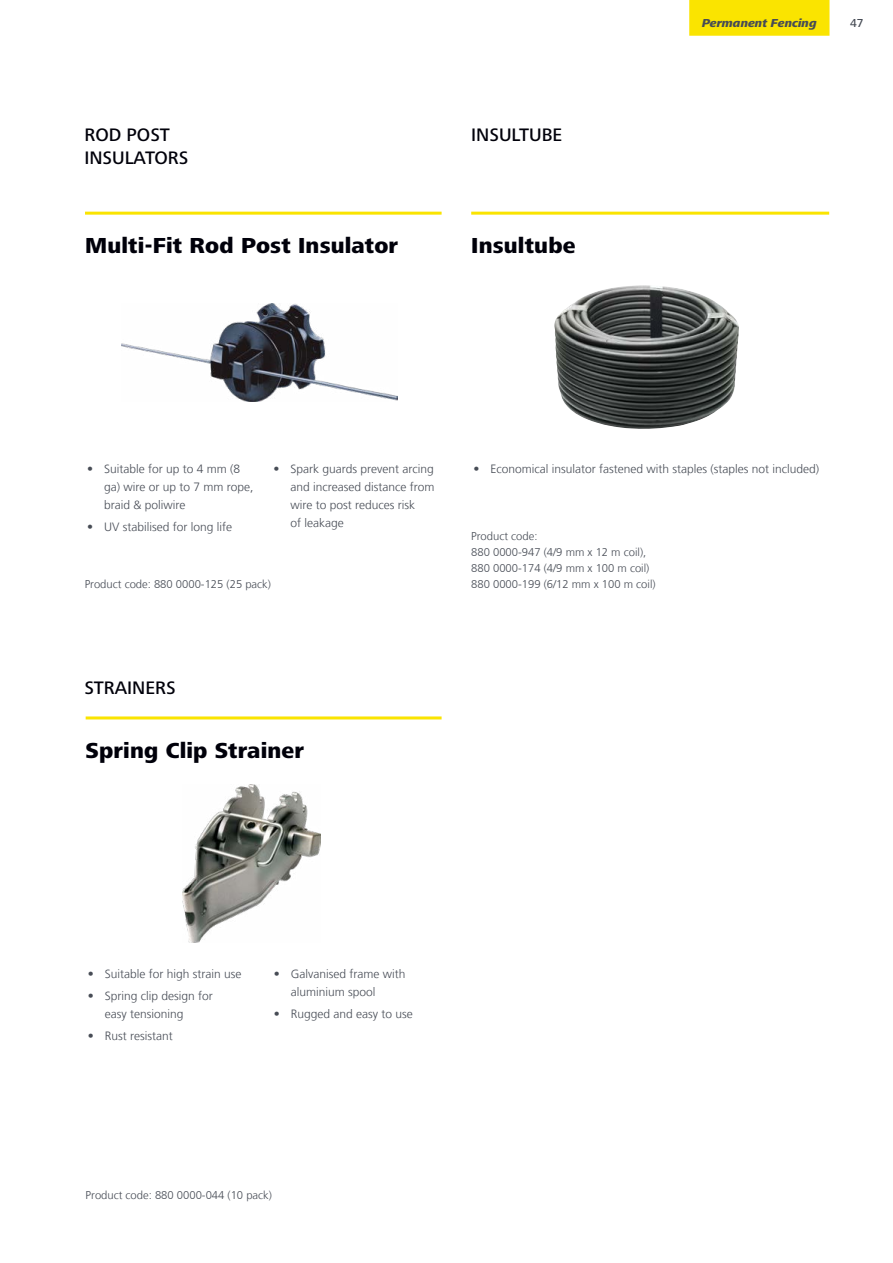
<style>
.page{position:relative;width:893px;height:1263px;background:#fff}
.page>*{position:absolute;margin:0;border:0;box-sizing:border-box;transform-origin:0 0}
.t1{font:800 22.5px "Frutiger Next Pro";letter-spacing:.01em;color:#00000a}
.t2{font:500 18.75px/22.5px "Frutiger Next Pro";color:#00000a}
.t3{font:300 12px/18px "Frutiger LT";color:#474c55}
.t4{font:italic 800 12px "Frutiger Next Pro";color:#474c55}
.t5{font:500 12px "Frutiger Next Pro";color:#474c55}
.t6{font:300 11.25px/16px "Frutiger LT";color:#474c55}
</style>
<div class="page">
<hr style="left:86px;top:716px;width:356px;height:3px;background:#fae400">
<hr style="left:471px;top:212px;width:358px;height:3px;background:#fae400">
<img style="left:554px;top:285px;width:185px;height:144px">
<hr style="left:85px;top:212px;width:357px;height:3px;background:#fae400">
<img style="left:121px;top:304px;width:276px;height:98px">
<img style="left:182px;top:784px;width:139px;height:158px">
<div style="left:689px;top:0;width:140px;height:36px;background:#fae400"></div>
<h2 class="t2" style="left:84px;top:124px;width:106px">ROD POST<br>INSULATORS</h2>
<h2 class="t2" style="left:471px;top:124px;width:93px">INSULTUBE</h2>
<h1 class="t1" style="left:85px;top:233px;width:315px">Multi-Fit Rod Post Insulator</h1>
<h1 class="t1" style="left:471px;top:233px;width:106px">Insultube</h1>
<p class="t4" style="left:702px;top:16px;width:116px">Permanent Fencing</p>
<p class="t5" style="left:850px;top:16px;width:15px">47</p>
<p class="t3" style="left:104px;top:460px;width:151px;text-indent:-17px">• Suitable for up to 4 mm (8 ga) wire or up to 7 mm rope, braid &amp; poliwire</p>
<p class="t3" style="left:87px;top:518px;width:147px">• UV stabilised for long life</p>
<p class="t3" style="left:290px;top:460px;width:146px;text-indent:-17px">• Spark guards prevent arcing and increased distance from wire to post reduces risk<br>of leakage</p>
<p class="t6" style="left:85px;top:576px;width:188px">Product code: 880 0000-125 (25 pack)</p>
<h2 class="t2" style="left:84px;top:676px;width:93px">STRAINERS</h2>
<h1 class="t1" style="left:86px;top:737px;width:220px">Spring Clip Strainer</h1>
<p class="t3" style="left:473px;top:460px;width:347px">• Economical insulator fastened with staples (staples not included)</p>
<p class="t6" style="left:471px;top:528px;width:186px">Product code:<br>880 0000-947 (4/9 mm x 12 m coil),<br>880 0000-174 (4/9 mm x 100 m coil)<br>880 0000-199 (6/12 mm x 100 m coil)</p>
<p class="t3" style="left:88px;top:965px;width:155px">• Suitable for high strain use</p>
<p class="t3" style="left:105px;top:987px;width:110px;text-indent:-17px">• Spring clip design for easy tensioning</p>
<p class="t3" style="left:88px;top:1027px;width:87px">• Rust resistant</p>
<p class="t3" style="left:291px;top:965px;width:116px;text-indent:-17px">• Galvanised frame with aluminium spool</p>
<p class="t3" style="left:274px;top:1005px;width:141px">• Rugged and easy to use</p>
<p class="t6" style="left:86px;top:1187px;width:188px">Product code: 880 0000-044 (10 pack)</p>
</div>
